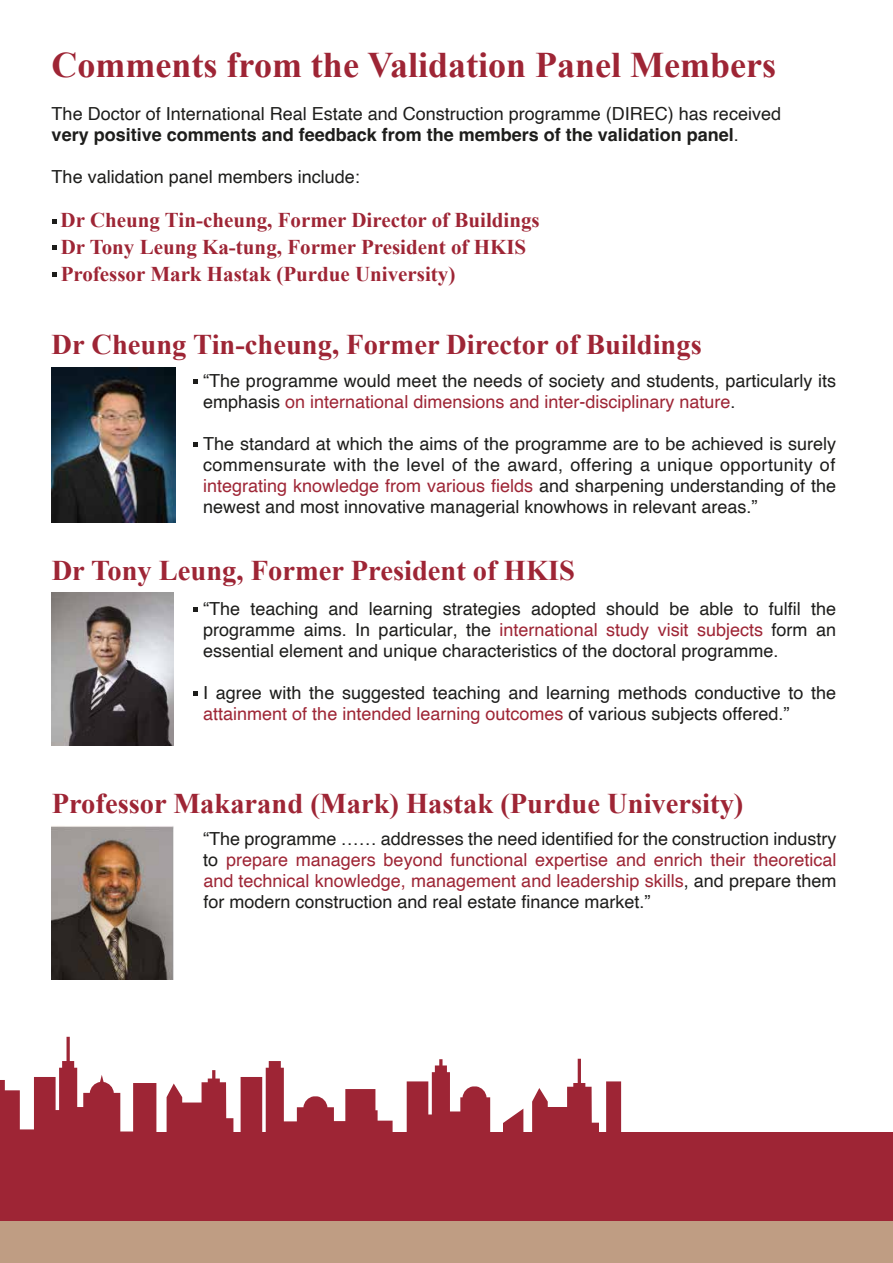
<style>
.page{position:relative;width:893px;height:1263px;background:#fff}
.page>*{position:absolute;margin:0;border:0;box-sizing:border-box;transform-origin:0 0}
.t1{font:700 36px "Times New Roman";color:#9e2535}
.t2{font:700 28.5px "Times New Roman";color:#9e2535}
.t3{font:700 21px/27px "Times New Roman";color:#9e2535}
.t4{font:18px/21px "Helvetica";color:#1d1d1b}
.s1{font-weight:700}
.s2{color:#9e2535}
</style>
<div class="page">
<img style="left:52px;top:368px;width:123px;height:155px">
<img style="left:52px;top:593px;width:122px;height:153px">
<img style="left:52px;top:826px;width:122px;height:153px">
<svg style="left:193px;top:379px;width:5px;height:5px"></svg>
<svg style="left:52px;top:219px;width:5px;height:4px"></svg>
<svg style="left:52px;top:245px;width:5px;height:5px"></svg>
<svg style="left:52px;top:272px;width:5px;height:5px"></svg>
<svg style="left:193px;top:442px;width:5px;height:4px"></svg>
<svg style="left:193px;top:607px;width:5px;height:5px"></svg>
<svg style="left:193px;top:691px;width:5px;height:4px"></svg>
<svg style="left:0;top:1037px;width:621px;height:95px"></svg>
<div style="left:0;top:1132px;width:893px;height:131px;background:#9e2535"></div>
<div style="left:0;top:1221px;width:893px;height:42px;background:#bf9d83"></div>
<h1 class="t1" style="left:52px;top:39px;width:726px">Comments from the Validation Panel Members</h1>
<p class="t4" style="left:52px;top:104px;width:731px">The Doctor of International Real Estate and Construction programme (DIREC) has received <span class="s1">very positive comments and feedback from the members of the validation panel</span>.</p>
<p class="t4" style="left:52px;top:167px;width:310px">The validation panel members include:</p>
<p class="t3" style="left:61px;top:206px;width:481px">Dr Cheung Tin-cheung, Former Director of Buildings<br>Dr Tony Leung Ka-tung, Former President of HKIS<br>Professor Mark Hastak (Purdue University)</p>
<h2 class="t2" style="left:52px;top:323px;width:652px">Dr Cheung Tin-cheung, Former Director of Buildings</h2>
<p class="t4" style="left:203px;top:371px;width:635px">“The programme would meet the needs of society and students, particularly its emphasis <span class="s2">on international dimensions and inter-disciplinary nature</span>.</p>
<p class="t4" style="left:203px;top:434px;width:635px;text-align:justify">The standard at which the aims of the programme are to be achieved is surely commensurate with the level of the award, offering a unique opportunity of <span class="s2">integrating knowledge from various fields</span> and sharpening understanding of the newest and most innovative managerial knowhows in relevant areas.”</p>
<h2 class="t2" style="left:52px;top:550px;width:525px">Dr Tony Leung, Former President of HKIS</h2>
<p class="t4" style="left:203px;top:599px;width:634px;text-align:justify">“The teaching and learning strategies adopted should be able to fulfil the programme aims. In particular, the <span class="s2">international study visit subjects</span> form an essential element and unique characteristics of the doctoral programme.</p>
<p class="t4" style="left:203px;top:683px;width:634px">I agree with the suggested teaching and learning methods conductive to the <span class="s2">attainment of the intended learning outcomes</span> of various subjects offered.”</p>
<h2 class="t2" style="left:52px;top:782px;width:693px">Professor Makarand (Mark) Hastak (Purdue University)</h2>
<p class="t4" style="left:203px;top:828px;width:635px;text-align:justify">“The programme …… addresses the need identified for the construction industry to <span class="s2">prepare managers beyond functional expertise and enrich their theoretical and technical knowledge, management and leadership skills</span>, and prepare them for modern construction and real estate finance market.”</p>
</div>
